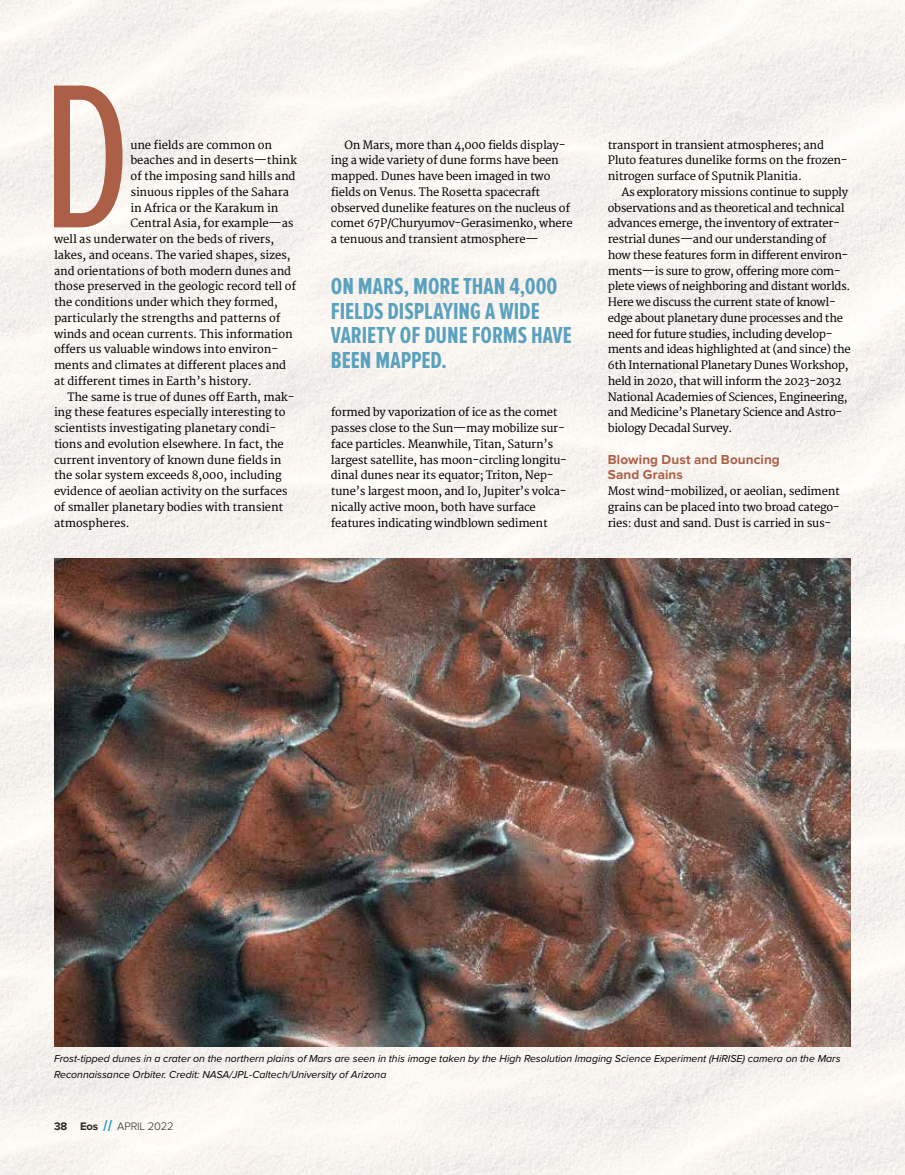
<style>
.page{position:relative;width:905px;height:1175px;background:#fff}
.page>*{position:absolute;margin:0;border:0;box-sizing:border-box;transform-origin:0 0}
.t1{font:700 24px/24.9px "Proxima Nova Ex Cn";color:#5aa1be}
.t2{font:700 13.5px/15.8px "Proxima Nova";letter-spacing:.01em;color:#ac5f47}
.t3{font:11.25px/15.8px "Merriweather";letter-spacing:-.025em;color:#000}
.t4{font:300 11.25px "Proxima Nova";letter-spacing:-.015em;color:#000}
.t5{font:italic 10.5px/15.8px "Proxima Nova";color:#000}
.s1{font-weight:700}
.s2{font-family:"Merriweather";font-weight:800;color:#008ccc}
</style>
<div class="page">
<img style="left:0;top:0;width:904px;height:1174px">
<svg style="left:54px;top:86px;width:68px;height:141px"></svg>
<img style="left:54px;top:558px;width:796px;height:488px">
<p class="t3" style="left:130px;top:137px;width:143px">une fields are common on</p>
<p class="t3" style="left:130px;top:153px;width:168px">beaches and in deserts—think</p>
<p class="t3" style="left:130px;top:169px;width:167px">of the imposing sand hills and</p>
<p class="t3" style="left:130px;top:184px;width:160px">sinuous ripples of the Sahara</p>
<p class="t3" style="left:130px;top:200px;width:149px">in Africa or the Karakum in</p>
<p class="t3" style="left:130px;top:216px;width:165px">Central Asia, for example—as</p>
<p class="t3" style="left:54px;top:232px;width:222px">well as underwater on the beds of rivers,</p>
<p class="t3" style="left:54px;top:247px;width:238px">lakes, and oceans. The varied shapes, sizes,</p>
<p class="t3" style="left:54px;top:263px;width:239px">and orientations of both modern dunes and</p>
<p class="t3" style="left:54px;top:279px;width:243px">those preserved in the geologic record tell of</p>
<p class="t3" style="left:54px;top:295px;width:225px">the conditions under which they formed,</p>
<p class="t3" style="left:54px;top:310px;width:228px">particularly the strengths and patterns of</p>
<p class="t3" style="left:54px;top:326px;width:240px">winds and ocean currents. This information</p>
<p class="t3" style="left:54px;top:342px;width:226px">offers us valuable windows into environ-</p>
<p class="t3" style="left:54px;top:358px;width:234px">ments and climates at different places and</p>
<p class="t3" style="left:54px;top:373px;width:199px">at different times in Earth’s history.</p>
<p class="t3" style="left:68px;top:389px;width:228px">The same is true of dunes off Earth, mak-</p>
<p class="t3" style="left:54px;top:405px;width:233px">ing these features especially interesting to</p>
<p class="t3" style="left:54px;top:421px;width:224px">scientists investigating planetary condi-</p>
<p class="t3" style="left:54px;top:436px;width:231px">tions and evolution elsewhere. In fact, the</p>
<p class="t3" style="left:54px;top:452px;width:229px">current inventory of known dune fields in</p>
<p class="t3" style="left:54px;top:468px;width:229px">the solar system exceeds 8,000, including</p>
<p class="t3" style="left:54px;top:484px;width:235px">evidence of aeolian activity on the surfaces</p>
<p class="t3" style="left:54px;top:499px;width:231px">of smaller planetary bodies with transient</p>
<p class="t3" style="left:54px;top:515px;width:77px">atmospheres.</p>
<p class="t3" style="left:331px;top:137px;width:243px;text-indent:14px">On Mars, more than 4,000 fields display&shy;ing a wide variety of dune forms have been mapped. Dunes have been imaged in two fields on Venus. The Rosetta spacecraft observed dunelike features on the nucleus of comet 67P/Churyumov-Gerasimenko, where a tenuous and transient atmosphere—</p>
<h1 class="t1" style="left:331px;top:274px;width:242px">ON MARS, MORE THAN 4,000<br>FIELDS DISPLAYING A WIDE<br>VARIETY OF DUNE FORMS HAVE<br>BEEN MAPPED.</h1>
<p class="t3" style="left:331px;top:405px;width:238px">formed by vaporization of ice as the comet passes close to the Sun—may mobilize sur&shy;face particles. Meanwhile, Titan, Saturn’s largest satellite, has moon-circling longitu&shy;dinal dunes near its equator; Triton, Nep&shy;tune’s largest moon, and Io, Jupiter’s volca&shy;nically active moon, both have surface features indicating windblown sediment</p>
<p class="t3" style="left:608px;top:137px;width:241px">transport in transient atmospheres; and<br>Pluto features dunelike forms on the frozen&shy;nitrogen surface of Sputnik Planitia.</p>
<p class="t3" style="left:608px;top:184px;width:244px;text-indent:14px">As exploratory missions continue to supply observations and as theoretical and technical advances emerge, the inventory of extrater&shy;restrial dunes—and our understanding of how these features form in different environ&shy;ments—is sure to grow, offering more com&shy;plete views of neighboring and distant worlds.<br>Here we discuss the current state of knowl&shy;edge about planetary dune processes and the need for future studies, including develop&shy;ments and ideas highlighted at (and since) the 6th International Planetary Dunes Workshop, held in 2020, that will inform the 2023-2032<br>National Academies of Sciences, Engineering, and Medicine’s Planetary Science and Astro&shy;biology Decadal Survey.</p>
<p class="t2" style="left:608px;top:451px;width:173px">Blowing Dust and Bouncing<br>Sand Grains</p>
<p class="t3" style="left:608px;top:484px;width:233px;text-align:justify">Most wind-mobilized, or aeolian, sediment grains can be placed into two broad catego&shy;ries: dust and sand. Dust is carried in sus-</p>
<p class="t5" style="left:54px;top:1051px;width:788px">Frost-tipped dunes in a crater on the northern plains of Mars are seen in this image taken by the High Resolution Imaging Science Experiment (HiRISE) camera on the Mars<br>Reconnaissance Orbiter. Credit: NASA/JPL-Caltech/University of Arizona</p>
<p class="t4" style="left:54px;top:1119px;width:121px"><span class="s1">38 Eos</span> <span class="s2">//</span> APRIL 2022</p>
</div>
